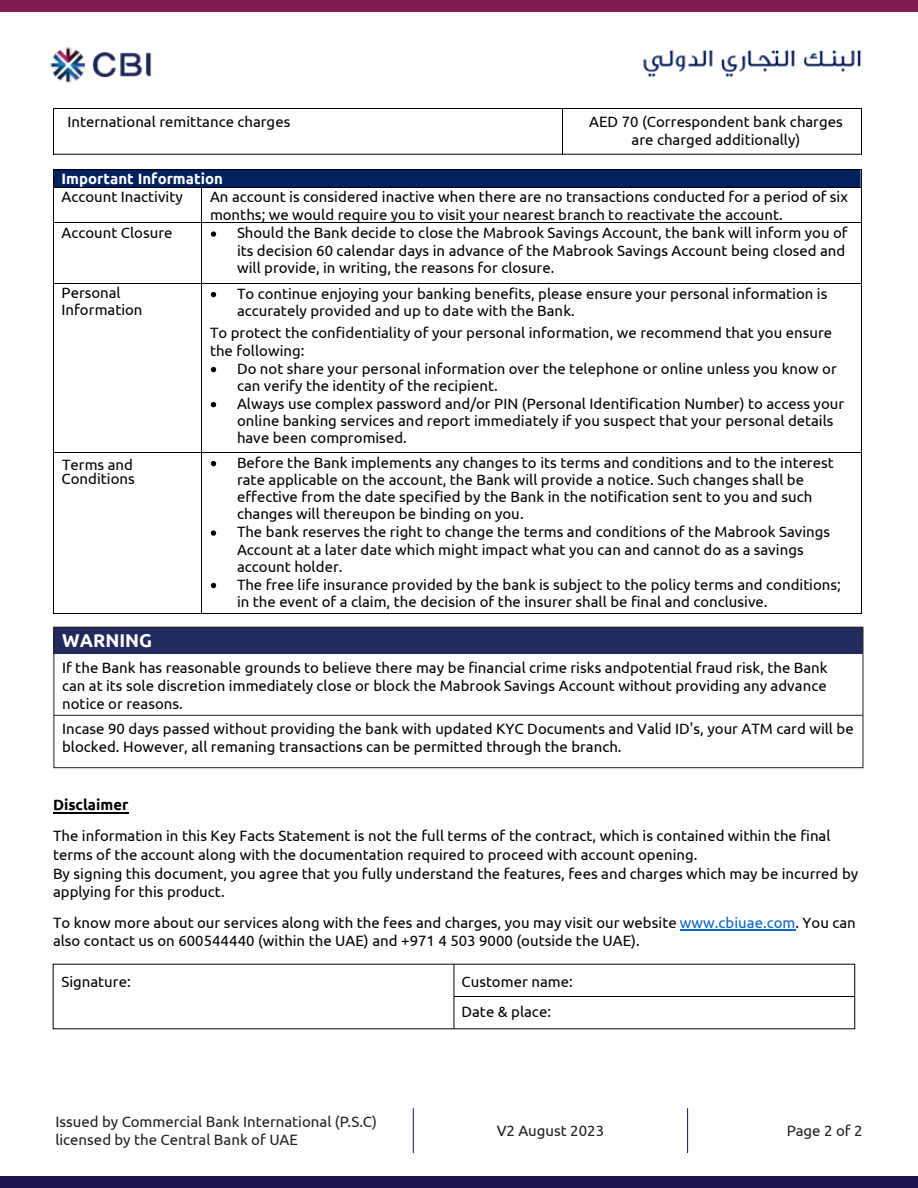
<style>
.page{position:relative;width:918px;height:1188px;background:#fff}
.page>*{position:absolute;margin:0;border:0;box-sizing:border-box;transform-origin:0 0}
.t1{font:700 18.45px "Ubuntu";color:#fff}
.t2{font:15px/17.4px "Ubuntu";color:#000}
.t3{font:15px/18px "Ubuntu";color:#231f20}
.t4{font:700 15px "Ubuntu";color:#fff}
.t5{font:700 15px "Ubuntu";color:#000}
.s1{color:#0563c1}
</style>
<div class="page">
<hr style="left:54px;top:108px;width:584px;height:1px;background:#000">
<hr style="left:638px;top:108px;width:223px;height:1px;background:#000">
<svg style="left:53px;top:108px;width:1px;height:47px"></svg>
<svg style="left:861px;top:108px;width:1px;height:47px"></svg>
<svg style="left:53px;top:169px;width:809px;height:19px;background:#001c55"></svg>
<hr style="left:53px;top:188px;width:1px;height:34px;background:#000">
<hr style="left:202px;top:188px;width:1px;height:34px;background:#000">
<hr style="left:861px;top:188px;width:1px;height:34px;background:#000">
<svg style="left:211px;top:231px;width:5px;height:6px"></svg>
<hr style="left:54px;top:222px;width:148px;height:1px;background:#000">
<hr style="left:202px;top:222px;width:659px;height:1px;background:#000">
<hr style="left:53px;top:223px;width:1px;height:105px;background:#000">
<hr style="left:202px;top:223px;width:1px;height:105px;background:#000">
<hr style="left:861px;top:223px;width:1px;height:105px;background:#000">
<svg style="left:211px;top:292px;width:5px;height:5px"></svg>
<svg style="left:211px;top:367px;width:5px;height:5px"></svg>
<svg style="left:211px;top:402px;width:5px;height:5px"></svg>
<hr style="left:54px;top:283px;width:148px;height:1px;background:#000">
<hr style="left:202px;top:283px;width:659px;height:1px;background:#000">
<hr style="left:53px;top:329px;width:1px;height:285px;background:#000">
<hr style="left:202px;top:329px;width:1px;height:285px;background:#000">
<hr style="left:861px;top:329px;width:1px;height:244px;background:#000">
<svg style="left:211px;top:461px;width:5px;height:5px"></svg>
<svg style="left:211px;top:530px;width:5px;height:6px"></svg>
<svg style="left:211px;top:583px;width:5px;height:5px"></svg>
<hr style="left:54px;top:452px;width:148px;height:1px;background:#000">
<hr style="left:202px;top:452px;width:659px;height:1px;background:#000">
<hr style="left:861px;top:573px;width:1px;height:41px;background:#000">
<hr style="left:54px;top:613px;width:148px;height:1px;background:#000">
<hr style="left:202px;top:613px;width:659px;height:1px;background:#000">
<hr style="left:53px;top:812px;width:76px;height:1px;background:#000">
<hr style="left:680px;top:929px;width:115px;height:2px;background:#0563c1">
<div style="left:0;top:1176px;width:918px;height:12px;background:#1b144b"></div>
<div style="left:0;top:0;width:918px;height:12px;background:#801e53"></div>
<img style="left:643px;top:49px;width:219px;height:29px">
<img style="left:50px;top:47px;width:101px;height:37px">
<hr style="left:687px;top:1108px;width:1px;height:45px;background:#1b144b">
<hr style="left:413px;top:1108px;width:1px;height:45px;background:#1b144b">
<div style="left:54px;top:627px;width:809px;height:27px;background:#212a5b"></div>
<div style="left:54px;top:627px;width:809px;height:141px;border:1px solid #231f20"></div>
<hr style="left:54px;top:715px;width:809px;height:1px;background:#231f20">
<hr style="left:54px;top:154px;width:807px;height:1px;background:#000">
<hr style="left:454px;top:996px;width:401px;height:1px;background:#000">
<hr style="left:454px;top:964px;width:1px;height:65px;background:#000">
<p class="t2" style="left:67px;top:113px;width:224px">International remittance charges</p>
<p class="t2" style="left:589px;top:113px;width:255px;line-height:18px;text-align:center">AED 70 (Correspondent bank charges are charged additionally)</p>
<p class="t4" style="left:62px;top:170px;width:163px">Important Information</p>
<p class="t2" style="left:62px;top:188px;width:123px">Account Inactivity</p>
<p class="t2" style="left:210px;top:188px;width:640px">An account is considered inactive when there are no transactions conducted for a period of six months; we would require you to visit your nearest branch to reactivate the account.</p>
<p class="t2" style="left:62px;top:223px;width:113px">Account Closure</p>
<p class="t2" style="left:237px;top:224px;width:612px">Should the Bank decide to close the Mabrook Savings Account, the bank will inform you of its decision 60 calendar days in advance of the Mabrook Savings Account being closed and will provide, in writing, the reasons for closure.</p>
<p class="t2" style="left:62px;top:284px;width:82px">Personal<br>Information</p>
<p class="t2" style="left:237px;top:284px;width:592px">To continue enjoying your banking benefits, please ensure your personal information is accurately provided and up to date with the Bank.</p>
<p class="t2" style="left:210px;top:324px;width:624px">To protect the confidentiality of your personal information, we recommend that you ensure the following:</p>
<p class="t2" style="left:237px;top:359px;width:609px">Do not share your personal information over the telephone or online unless you know or can verify the identity of the recipient.<br>Always use complex password and/or PIN (Personal Identification Number) to access your online banking services and report immediately if you suspect that your personal details have been compromised.</p>
<p class="t2" style="left:237px;top:453px;width:605px">Before the Bank implements any changes to its terms and conditions and to the interest rate applicable on the account, the Bank will provide a notice. Such changes shall be effective from the date specified by the Bank in the notification sent to you and such changes will thereupon be binding on you.<br>The bank reserves the right to change the terms and conditions of the Mabrook Savings Account at a later date which might impact what you can and cannot do as a savings account holder.<br>The free life insurance provided by the bank is subject to the policy terms and conditions; in the event of a claim, the decision of the insurer shall be final and conclusive.</p>
<p class="t2" style="left:62px;top:455px;width:72px">Terms and</p>
<p class="t2" style="left:62px;top:470px;width:75px">Conditions</p>
<p class="t1" style="left:62px;top:629px;width:92px">WARNING</p>
<p class="t2" style="left:62px;top:659px;width:767px;line-height:18px;text-align:justify">If the Bank has reasonable grounds to believe there may be financial crime risks andpotential fraud risk, the Bank can at its sole discretion immediately close or block the Mabrook Savings Account without providing any advance notice or reasons.</p>
<p class="t2" style="left:62px;top:719px;width:793px;line-height:18px">Incase 90 days passed without providing the bank with updated KYC Documents and Valid ID's, your ATM card will be blocked. However, all remaning transactions can be permitted through the branch.</p>
<p class="t5" style="left:53px;top:796px;width:77px">Disclaimer</p>
<p class="t2" style="left:53px;top:826px;width:807px;line-height:18.6px">The information in this Key Facts Statement is not the full terms of the contract, which is contained within the final terms of the account along with the documentation required to proceed with account opening.<br>By signing this document, you agree that you fully understand the features, fees and charges which may be incurred by applying for this product.</p>
<p class="t2" style="left:53px;top:912px;width:804px;line-height:18.8px">To know more about our services along with the fees and charges, you may visit our website <span class="s1">www.cbiuae.com</span>. You can also contact us on 600544440 (within the UAE) and +971 4 503 9000 (outside the UAE).</p>
<p class="t2" style="left:62px;top:972px;width:71px">Signature:</p>
<p class="t2" style="left:462px;top:966px;width:113px;line-height:30.3px">Customer name:<br>Date &amp; place:</p>
<p class="t3" style="left:55px;top:1112px;width:323px">Issued by Commercial Bank International (P.S.C) licensed by the Central Bank of UAE</p>
<p class="t3" style="left:497px;top:1121px;width:109px">V2 August 2023</p>
<p class="t3" style="left:787px;top:1121px;width:77px">Page 2 of 2</p>
</div>
